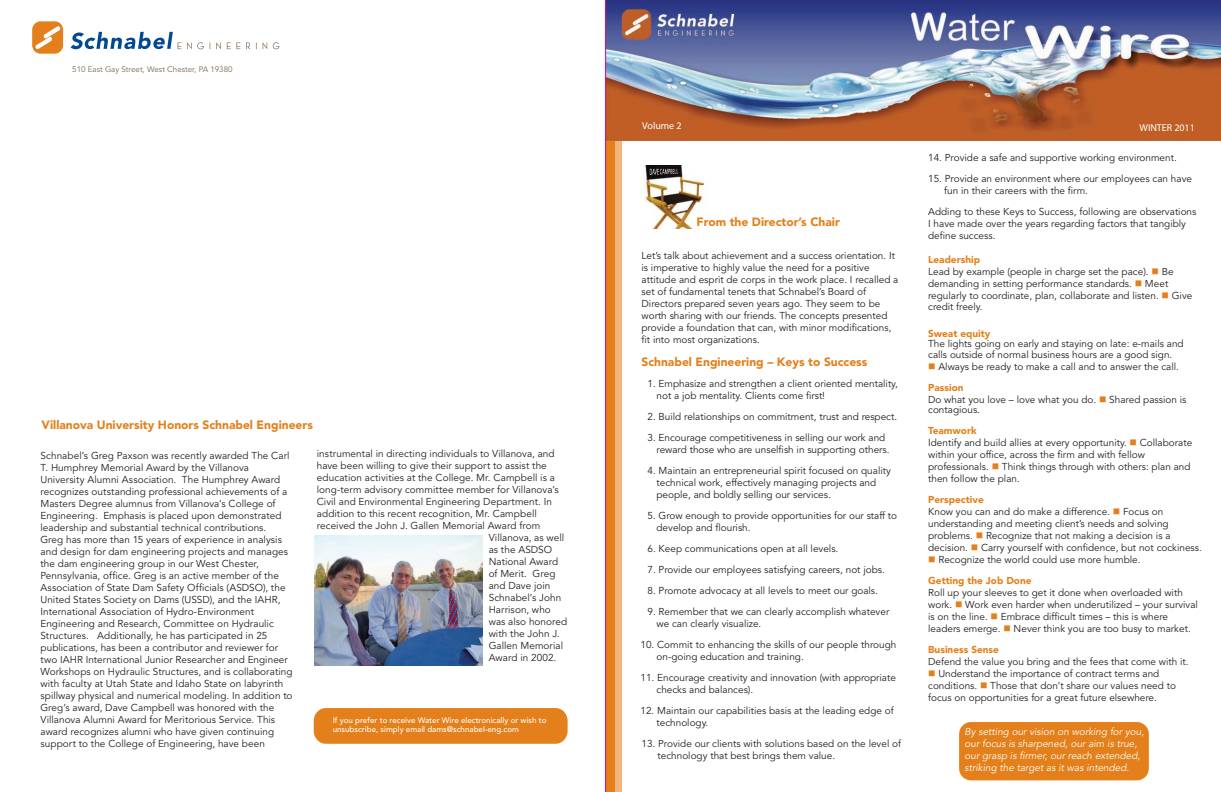
<style>
.page{position:relative;width:1221px;height:792px;background:#fff}
.page>*{position:absolute;margin:0;border:0;box-sizing:border-box;transform-origin:0 0}
.t1{font:900 12px "Avenir LT Std";color:#e4801b}
.t2{font:10px/12px "Avenir LT Std";color:#231f20}
.t3{font:italic 10px/12px "Avenir LT Std";color:#fdfdfd}
.t4{font:900 10px "Avenir LT Std";color:#e4801b}
.t5{font:10px "Myriad Pro";color:#fff}
.t6{font:500 8px/9.6px "Avenir LT Std";color:#fff}
.t7{font:8px "Avenir LT Std";color:#7c6954}
.s1{font-weight:900;color:#e4801b}
.s2{color:#e4801b}
</style>
<div class="page">
<div style="left:314px;top:708px;width:253px;height:36px;background:#e4801b;border-radius:12px"></div>
<svg style="left:216px;top:42px;width:5px;height:7px"></svg>
<svg style="left:227px;top:43px;width:13px;height:6px"></svg>
<svg style="left:246px;top:42px;width:4px;height:7px"></svg>
<svg style="left:256px;top:42px;width:11px;height:7px"></svg>
<svg style="left:273px;top:42px;width:6px;height:7px"></svg>
<svg style="left:71px;top:32px;width:139px;height:17px"></svg>
<div style="left:32px;top:21px;width:31px;height:33px;background:#e4801b;border-radius:8px"></div>
<svg style="left:35px;top:26px;width:26px;height:23px"></svg>
<div style="left:605px;top:140px;width:11px;height:652px;background:#e4801b"></div>
<div style="left:615px;top:140px;width:6px;height:652px;background:#f1b479"></div>
<div style="left:959px;top:722px;width:189px;height:58px;background:#e4801b;border-radius:12px"></div>
<img style="left:314px;top:536px;width:168px;height:129px">
<img style="left:606px;top:0;width:614px;height:141px">
<img style="left:645px;top:165px;width:60px;height:63px">
<svg style="left:649px;top:169px;width:29px;height:6px"></svg>
<hr style="left:605px;top:0;width:1px;height:792px;background:#ea038c">
<p class="t7" style="left:72px;top:65px;width:162px">510 East Gay Street, West Chester, PA 19380</p>
<p class="t1" style="left:42px;top:417px;width:273px">Villanova University Honors Schnabel Engineers</p>
<p class="t2" style="left:40px;top:450px;width:253px">Schnabel’s Greg Paxson was recently awarded The Carl T. Humphrey Memorial Award by the Villanova University Alumni Association. The Humphrey Award recognizes outstanding professional achievements of a Masters Degree alumnus from Villanova’s College of Engineering. Emphasis is placed upon demonstrated leadership and substantial technical contributions.<br>Greg has more than 15 years of experience in analysis and design for dam engineering projects and manages the dam engineering group in our West Chester, Pennsylvania, office. Greg is an active member of the Association of State Dam Safety Officials (ASDSO), the United States Society on Dams (USSD), and the IAHR, International Association of Hydro-Environment Engineering and Research, Committee on Hydraulic Structures. Additionally, he has participated in 25 publications, has been a contributor and reviewer for two IAHR International Junior Researcher and Engineer Workshops on Hydraulic Structures, and is collaborating with faculty at Utah State and Idaho State on labyrinth spillway physical and numerical modeling. In addition to Greg’s award, Dave Campbell was honored with the Villanova Alumni Award for Meritorious Service. This award recognizes alumni who have given continuing support to the College of Engineering, have been</p>
<p class="t2" style="left:317px;top:448px;width:239px">instrumental in directing individuals to Villanova, and</p>
<p class="t2" style="left:317px;top:460px;width:231px">have been willing to give their support to assist the</p>
<p class="t2" style="left:317px;top:472px;width:239px">education activities at the College. Mr. Campbell is a</p>
<p class="t2" style="left:317px;top:484px;width:243px">long-term advisory committee member for Villanova’s</p>
<p class="t2" style="left:317px;top:496px;width:237px">Civil and Environmental Engineering Department. In</p>
<p class="t2" style="left:317px;top:508px;width:221px">addition to this recent recognition, Mr. Campbell</p>
<p class="t2" style="left:317px;top:520px;width:225px">received the John J. Gallen Memorial Award from</p>
<p class="t2" style="left:488px;top:532px;width:77px">Villanova, as well</p>
<p class="t2" style="left:488px;top:544px;width:65px">as the ASDSO</p>
<p class="t2" style="left:488px;top:556px;width:71px">National Award</p>
<p class="t2" style="left:488px;top:568px;width:68px">of Merit. Greg</p>
<p class="t2" style="left:488px;top:580px;width:63px">and Dave join</p>
<p class="t2" style="left:488px;top:592px;width:74px">Schnabel’s John</p>
<p class="t2" style="left:488px;top:604px;width:64px">Harrison, who</p>
<p class="t2" style="left:488px;top:616px;width:80px">was also honored</p>
<p class="t2" style="left:488px;top:628px;width:73px">with the John J.</p>
<p class="t2" style="left:488px;top:640px;width:76px">Gallen Memorial</p>
<p class="t2" style="left:488px;top:652px;width:69px">Award in 2002.</p>
<p class="t6" style="left:333px;top:715px;width:215px">If you prefer to receive Water Wire electronically or wish to unsubscribe, simply email dams@schnabel-eng.com</p>
<p class="t5" style="left:642px;top:120px;width:41px">Volume 2</p>
<p class="t5" style="left:1139px;top:121px;width:57px">WINTER 2011</p>
<p class="t1" style="left:696px;top:215px;width:145px">From the Director’s Chair</p>
<p class="t2" style="left:641px;top:250px;width:258px">Let’s talk about achievement and a success orientation. It is imperative to highly value the need for a positive attitude and esprit de corps in the work place. I recalled a set of fundamental tenets that Schnabel’s Board of Directors prepared seven years ago. They seem to be worth sharing with our friends. The concepts presented provide a foundation that can, with minor modifications, fit into most organizations.</p>
<p class="t1" style="left:641px;top:355px;width:227px">Schnabel Engineering – Keys to Success</p>
<p class="t2" style="left:656px;top:378px;width:243px;text-indent:-9px">1. Emphasize and strengthen a client oriented mentality, not a job mentality. Clients come first!</p>
<p class="t2" style="left:647px;top:411px;width:251px">2. Build relationships on commitment, trust and respect.</p>
<p class="t2" style="left:656px;top:432px;width:234px;text-indent:-9px">3. Encourage competitiveness in selling our work and reward those who are unselfish in supporting others.</p>
<p class="t2" style="left:656px;top:465px;width:236px;text-indent:-9px">4. Maintain an entrepreneurial spirit focused on quality technical work, effectively managing projects and people, and boldly selling our services.</p>
<p class="t2" style="left:656px;top:510px;width:242px;text-indent:-9px">5. Grow enough to provide opportunities for our staff to develop and flourish.</p>
<p class="t2" style="left:647px;top:543px;width:192px">6. Keep communications open at all levels.</p>
<p class="t2" style="left:647px;top:564px;width:239px">7. Provide our employees satisfying careers, not jobs.</p>
<p class="t2" style="left:647px;top:585px;width:232px">8. Promote advocacy at all levels to meet our goals.</p>
<p class="t2" style="left:656px;top:606px;width:234px;text-indent:-9px">9. Remember that we can clearly accomplish whatever we can clearly visualize.</p>
<p class="t2" style="left:656px;top:639px;width:241px;text-indent:-16px">10. Commit to enhancing the skills of our people through on-going education and training.</p>
<p class="t2" style="left:656px;top:672px;width:241px;text-indent:-16px">11. Encourage creativity and innovation (with appropriate checks and balances).</p>
<p class="t2" style="left:656px;top:705px;width:239px;text-indent:-16px">12. Maintain our capabilities basis at the leading edge of technology.</p>
<p class="t2" style="left:657px;top:738px;width:245px;text-indent:-16px">13. Provide our clients with solutions based on the level of technology that best brings them value.</p>
<p class="t2" style="left:928px;top:152px;width:250px">14. Provide a safe and supportive working environment.</p>
<p class="t2" style="left:944px;top:173px;width:249px;text-indent:-16px">15. Provide an environment where our employees can have fun in their careers with the firm.</p>
<p class="t2" style="left:928px;top:206px;width:270px">Adding to these Keys to Success, following are observations<br>I have made over the years regarding factors that tangibly define success.</p>
<p class="t2" style="left:928px;top:254px;width:266px"><span class="s1">Leadership<br></span>Lead by example (people in charge set the pace). <span class="s2">■</span> Be demanding in setting performance standards. <span class="s2">■</span> Meet regularly to coordinate, plan, collaborate and listen. <span class="s2">■</span> Give</p>
<p class="t2" style="left:928px;top:301px;width:56px">credit freely.</p>
<p class="t4" style="left:928px;top:328px;width:64px">Sweat equity</p>
<p class="t2" style="left:928px;top:339px;width:257px;line-height:11px">The lights going on early and staying on late: e-mails and calls outside of normal business hours are a good sign.</p>
<p class="t2" style="left:928px;top:357px;width:252px;line-height:21px"><span class="s2">■</span> Always be ready to make a call and to answer the call.<br><span class="s1">Passion</span></p>
<p class="t2" style="left:928px;top:395px;width:260px;line-height:10px">Do what you love – love what you do. <span class="s2">■</span> Shared passion is contagious.</p>
<p class="t2" style="left:928px;top:425px;width:265px"><span class="s1">Teamwork<br></span>Identify and build allies at every opportunity. <span class="s2">■</span> Collaborate within your office, across the firm and with fellow professionals. <span class="s2">■</span> Think things through with others: plan and then follow the plan.</p>
<p class="t2" style="left:928px;top:494px;width:275px"><span class="s1">Perspective<br></span>Know you can and do make a difference. <span class="s2">■</span> Focus on understanding and meeting client’s needs and solving problems. <span class="s2">■</span> Recognize that not making a decision is a decision. <span class="s2">■</span> Carry yourself with confidence, but not cockiness.</p>
<p class="t2" style="left:928px;top:550px;width:214px;line-height:21px"><span class="s2">■</span> Recognize the world could use more humble.<br><span class="s1">Getting the Job Done</span></p>
<p class="t2" style="left:928px;top:587px;width:271px">Roll up your sleeves to get it done when overloaded with work. <span class="s2">■</span> Work even harder when underutilized – your survival is on the line. <span class="s2">■</span> Embrace difficult times – this is where leaders emerge. <span class="s2">■</span> Never think you are too busy to market.</p>
<p class="t4" style="left:928px;top:644px;width:72px">Business Sense</p>
<p class="t2" style="left:928px;top:656px;width:262px">Defend the value you bring and the fees that come with it.</p>
<p class="t2" style="left:928px;top:668px;width:249px"><span class="s2">■</span> Understand the importance of contract terms and conditions. <span class="s2">■</span> Those that don’t share our values need to focus on opportunities for a great future elsewhere.</p>
<p class="t3" style="left:964px;top:726px;width:181px">By setting our vision on working for you, our focus is sharpened, our aim is true, our grasp is firmer, our reach extended, striking the target as it was intended.</p>
</div>
